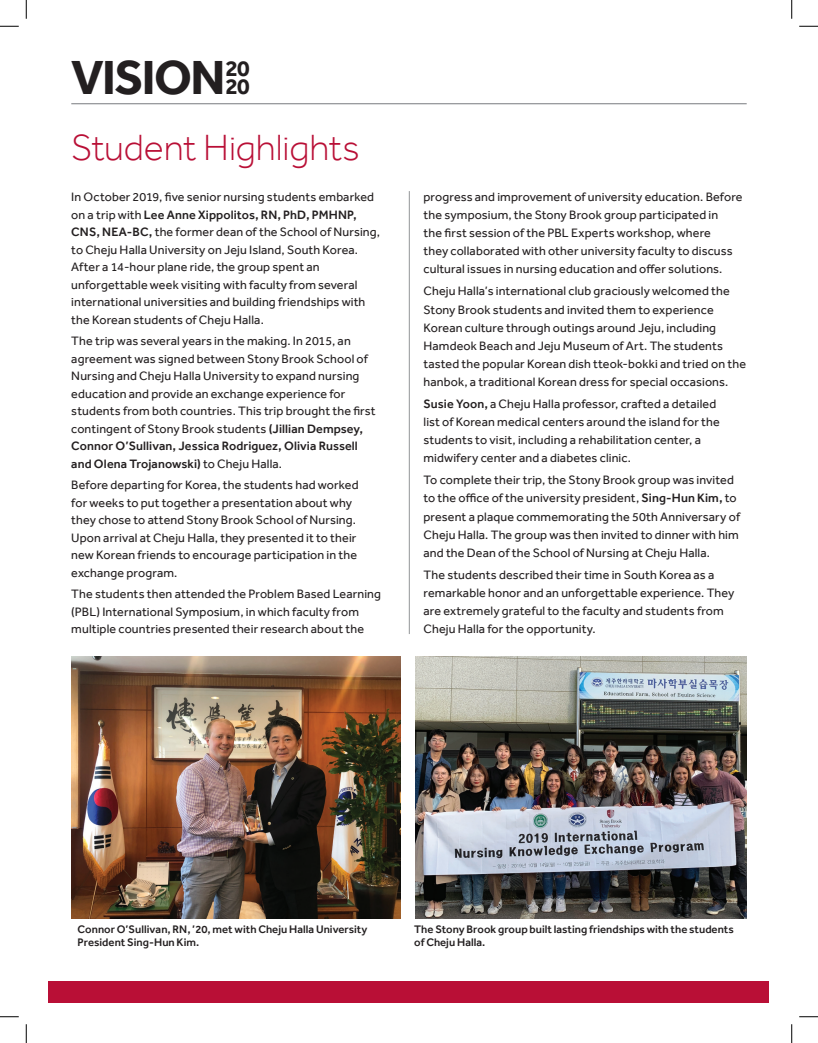
<style>
.page{position:relative;width:818px;height:1043px;background:#fff}
.page>*{position:absolute;margin:0;border:0;box-sizing:border-box;transform-origin:0 0}
.t1{font:700 49.12px "Effra";letter-spacing:-.03em;color:#231f20}
.t2{font:300 37.5px "Effra";letter-spacing:-.005em;color:#b90f36}
.t3{font:700 23.12px "Effra";color:#231f20}
.t4{font:12.5px/17.5px "Effra";letter-spacing:.01em;color:#231f20}
.t5{font:500 11.25px/13.5px "Effra";color:#231f20}
.s1{font-size:23.12px}
.s2{font-weight:500}
</style>
<div class="page">
<div style="left:49px;top:980px;width:720px;height:22px;background:#b90f36"></div>
<hr style="left:71px;top:103px;width:675px;height:1px;background:#939598">
<hr style="left:409px;top:191px;width:1px;height:443px;background:#939598">
<img style="left:415px;top:656px;width:331px;height:262px">
<img style="left:71px;top:656px;width:330px;height:262px">
<svg style="left:0;top:25px;width:19px;height:2px"></svg>
<svg style="left:799px;top:25px;width:19px;height:2px"></svg>
<svg style="left:0;top:1016px;width:19px;height:1px"></svg>
<svg style="left:799px;top:1016px;width:19px;height:1px"></svg>
<svg style="left:25px;top:0;width:2px;height:19px"></svg>
<svg style="left:25px;top:1024px;width:2px;height:18px"></svg>
<svg style="left:791px;top:0;width:1px;height:19px"></svg>
<svg style="left:791px;top:1024px;width:1px;height:18px"></svg>
<h1 class="t1" style="left:71px;top:48px;width:180px">VISION<span class="s1">20</span></h1>
<h2 class="t2" style="left:71px;top:126px;width:290px">Student Highlights</h2>
<h3 class="t3" style="left:225px;top:54px;width:26px">20</h3>
<p class="t4" style="left:71px;top:188px;width:310px">In October 2019, five senior nursing students embarked on a trip with <span class="s2">Lee Anne Xippolitos, RN, PhD, PMHNP, CNS, NEA-BC,</span> the former dean of the School of Nursing, to Cheju Halla University on Jeju Island, South Korea.<br>After a 14-hour plane ride, the group spent an unforgettable week visiting with faculty from several international universities and building friendships with the Korean students of Cheju Halla.</p>
<p class="t4" style="left:71px;top:332px;width:306px">The trip was several years in the making. In 2015, an agreement was signed between Stony Brook School of Nursing and Cheju Halla University to expand nursing education and provide an exchange experience for students from both countries. This trip brought the first contingent of Stony Brook students <span class="s2">(Jillian Dempsey, Connor O’Sullivan, Jessica Rodriguez, Olivia Russell and Olena Trojanowski)</span> to Cheju Halla.</p>
<p class="t4" style="left:71px;top:476px;width:289px">Before departing for Korea, the students had worked for weeks to put together a presentation about why they chose to attend Stony Brook School of Nursing.<br>Upon arrival at Cheju Halla, they presented it to their new Korean friends to encourage participation in the exchange program.</p>
<p class="t4" style="left:71px;top:585px;width:311px">The students then attended the Problem Based Learning (PBL) International Symposium, in which faculty from multiple countries presented their research about the</p>
<p class="t4" style="left:423px;top:187px;width:320px;line-height:18.1px">progress and improvement of university education. Before the symposium, the Stony Brook group participated in<br>the first session of the PBL Experts workshop, where<br>they collaborated with other university faculty to discuss cultural issues in nursing education and offer solutions.</p>
<p class="t4" style="left:423px;top:282px;width:324px;line-height:18.1px">Cheju Halla’s international club graciously welcomed the Stony Brook students and invited them to experience Korean culture through outings around Jeju, including Hamdeok Beach and Jeju Museum of Art. The students tasted the popular Korean dish tteok-bokki and tried on the hanbok, a traditional Korean dress for special occasions.</p>
<p class="t4" style="left:423px;top:394px;width:298px;line-height:18.1px"><span class="s2">Susie Yoon,</span> a Cheju Halla professor, crafted a detailed list of Korean medical centers around the island for the students to visit, including a rehabilitation center, a midwifery center and a diabetes clinic.</p>
<p class="t4" style="left:423px;top:471px;width:318px;line-height:18.1px">To complete their trip, the Stony Brook group was invited to the office of the university president, <span class="s2">Sing-Hun Kim,</span> to present a plaque commemorating the 50th Anniversary of Cheju Halla. The group was then invited to dinner with him and the Dean of the School of Nursing at Cheju Halla.</p>
<p class="t4" style="left:423px;top:565px;width:312px;line-height:18.1px">The students described their time in South Korea as a remarkable honor and an unforgettable experience. They are extremely grateful to the faculty and students from Cheju Halla for the opportunity.</p>
<p class="t5" style="left:78px;top:922px;width:291px">Connor O’Sullivan, RN, ’20, met with Cheju Halla University<br>President Sing-Hun Kim.</p>
<p class="t5" style="left:414px;top:922px;width:321px">The Stony Brook group built lasting friendships with the students of Cheju Halla.</p>
</div>
